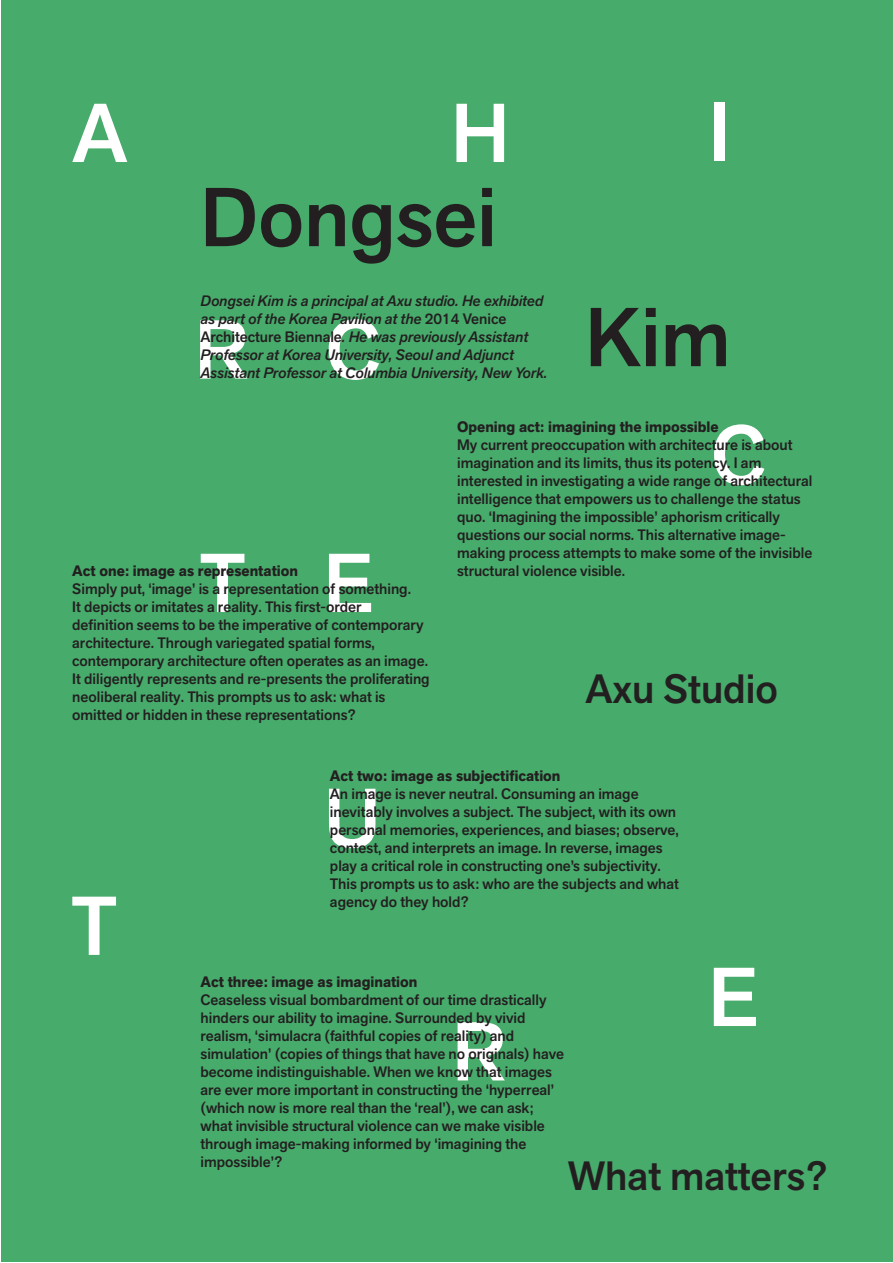
<style>
.page{position:relative;width:893px;height:1263px;background:#fff}
.page>*{position:absolute;margin:0;border:0;box-sizing:border-box;transform-origin:0 0}
.t1{font:500 82.5px "Akzid Grtsk Next";color:#fff}
.Heading{font:500 82.5px "Akzid Grtsk Next";color:#231f20}
.SubHead{font:500 40.5px "Akzid Grtsk Next";color:#231f20}
.Body{font:500 15px/18px "Akzid Grtsk Next";color:#231f20}
.Italic{font:15px/18px "Akzid Grtsk Next Med It";color:#231f20}
.Body-2{font:700 15px "Akzid Grtsk Next";color:#231f20}
.s1{font-family:"Akzid Grtsk Next";font-weight:500}
</style>
<div class="page">
<div style="left:1px;top:1px;width:891px;height:1261px;background:#47ab6b"></div>
<h1 class="t1" style="left:72px;top:80px;width:57px">A</h1>
<h1 class="t1" style="left:451px;top:80px;width:60px">H</h1>
<h1 class="t1" style="left:708px;top:79px;width:23px">I</h1>
<p class="Heading" style="left:201px;top:164px;width:298px">Dongsei</p>
<p class="Italic" style="left:201px;top:292px;width:348px">Dongsei Kim is a principal at Axu studio. He exhibited as part of the Korea Pavilion at the <span class="s1">2014 Venice Architecture Biennale</span>. He was previously Assistant Professor at Korea University, Seoul and Adjunct Assistant Professor at Columbia University, New York.</p>
<h1 class="t1" style="left:195px;top:296px;width:187px">R C</h1>
<p class="Heading" style="left:585px;top:284px;width:147px">Kim</p>
<p class="Body-2" style="left:457px;top:417px;width:263px">Opening act: imagining the impossible</p>
<p class="Body" style="left:457px;top:436px;width:357px">My current preoccupation with architecture is about imagination and its limits, thus its potency. I am interested in investigating a wide range of architectural intelligence that empowers us to challenge the status quo. ‘Imagining the impossible’ aphorism critically questions our social norms. This alternative image&shy;making process attempts to make some of the invisible</p>
<h1 class="t1" style="left:711px;top:402px;width:57px">C</h1>
<h1 class="t1" style="left:199px;top:530px;width:176px">T E</h1>
<p class="Body-2" style="left:72px;top:561px;width:227px">Act one: image as representation</p>
<p class="Body" style="left:457px;top:562px;width:169px">structural violence visible.</p>
<p class="Body" style="left:72px;top:580px;width:359px">Simply put, ‘image’ is a representation of something.<br>It depicts or imitates a reality. This first-order<br>definition seems to be the imperative of contemporary architecture. Through variegated spatial forms, contemporary architecture often operates as an image.<br>It diligently represents and re-presents the proliferating neoliberal reality. This prompts us to ask: what is omitted or hidden in these representations?</p>
<p class="SubHead" style="left:585px;top:662px;width:194px">Axu Studio</p>
<h1 class="t1" style="left:71px;top:872px;width:49px">T</h1>
<p class="Body-2" style="left:330px;top:766px;width:232px">Act two: image as subjectification</p>
<p class="Body" style="left:330px;top:785px;width:350px">An image is never neutral. Consuming an image inevitably involves a subject. The subject, with its own personal memories, experiences, and biases; observe, contest, and interprets an image. In reverse, images play a critical role in constructing one’s subjectivity.<br>This prompts us to ask: who are the subjects and what agency do they hold?</p>
<h1 class="t1" style="left:324px;top:765px;width:59px">U</h1>
<h1 class="t1" style="left:708px;top:944px;width:52px">E</h1>
<p class="Body-2" style="left:201px;top:972px;width:218px">Act three: image as imagination</p>
<p class="Body" style="left:201px;top:991px;width:365px">Ceaseless visual bombardment of our time drastically hinders our ability to imagine. Surrounded by vivid realism, ‘simulacra (faithful copies of reality) and simulation’ (copies of things that have no originals) have become indistinguishable. When we know that images are ever more important in constructing the ‘hyperreal’ (which now is more real than the ‘real’), we can ask; what invisible structural violence can we make visible through image-making informed by ‘imagining the impossible’?</p>
<h1 class="t1" style="left:452px;top:998px;width:55px">R</h1>
<p class="SubHead" style="left:568px;top:1149px;width:261px">What matters?</p>
</div>
